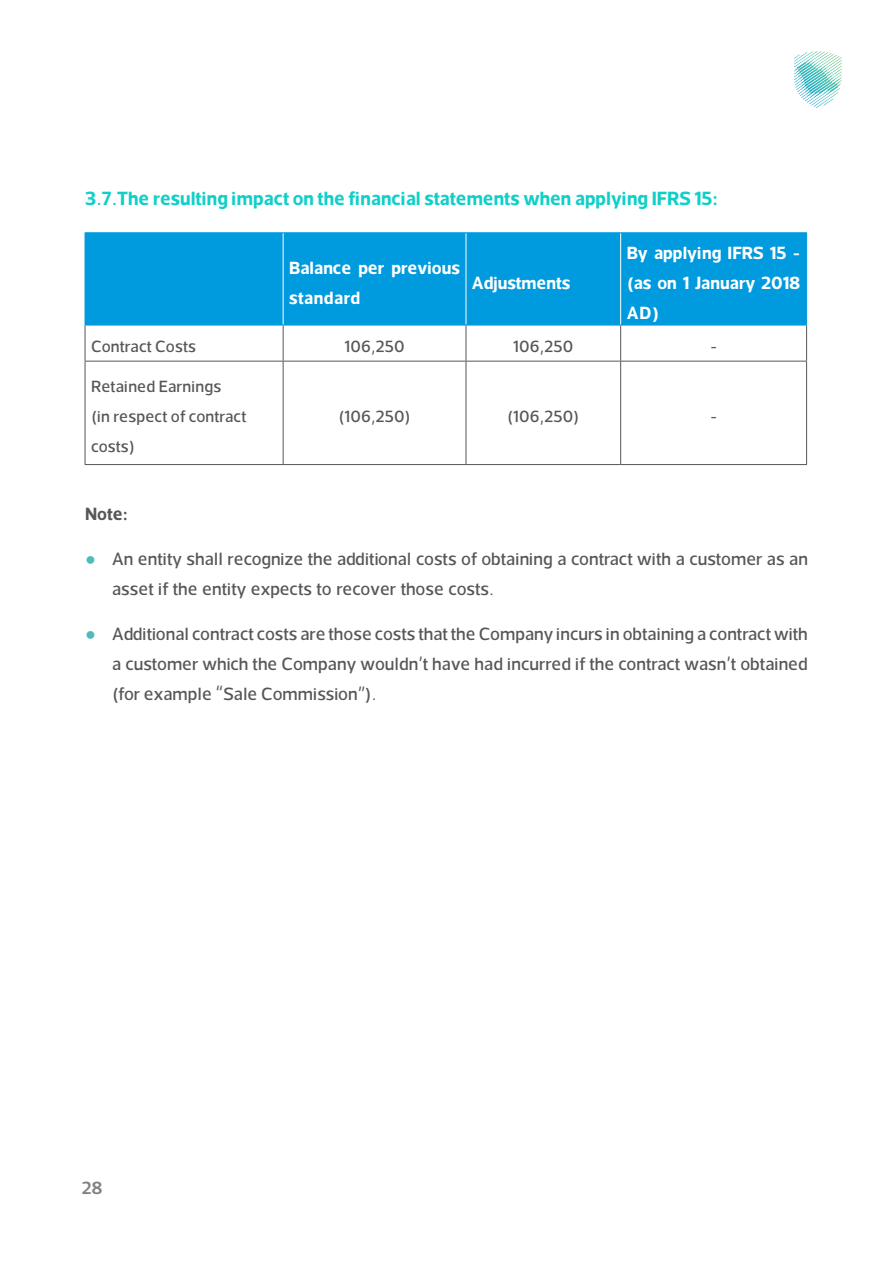
<style>
.page{position:relative;width:893px;height:1263px;background:#fff}
.page>*{position:absolute;margin:0;border:0;box-sizing:border-box;transform-origin:0 0}
.AQUA{font:700 19.5px "Somar";color:#10cfc9}
.t1{font:500 18px/30px "Somar";color:#575756}
.Body_text{font:700 18px/30px "Somar";color:#fff;text-align:justify}
.Body_text-2{font:700 18px "Somar";letter-spacing:.025em;color:#fff}
.AQUA-2{font:700 18px "Somar";color:#575756}
.t2{font:600 18px "Somar";color:#808285}
.t3{font:18px "Arial Narrow";color:#4fbbbd}
.Body_text-3{font:500 16.5px/30px "Somar";letter-spacing:.01em;color:#575756}
</style>
<div class="page">
<svg style="left:794px;top:51px;width:48px;height:57px"></svg>
<div style="left:86px;top:233px;width:720px;height:92px;background:#009ade"></div>
<hr style="left:283px;top:233px;width:1px;height:92px;background:#fff">
<hr style="left:466px;top:233px;width:1px;height:92px;background:#fff">
<hr style="left:620px;top:233px;width:1px;height:92px;background:#fff">
<hr style="left:283px;top:325px;width:1px;height:36px;background:#575756">
<hr style="left:466px;top:325px;width:1px;height:36px;background:#575756">
<hr style="left:620px;top:325px;width:1px;height:36px;background:#575756">
<hr style="left:806px;top:325px;width:1px;height:36px;background:#575756">
<hr style="left:283px;top:361px;width:1px;height:103px;background:#575756">
<hr style="left:466px;top:361px;width:1px;height:103px;background:#575756">
<hr style="left:620px;top:361px;width:1px;height:103px;background:#575756">
<hr style="left:806px;top:361px;width:1px;height:103px;background:#575756">
<hr style="left:85px;top:325px;width:1px;height:36px;background:#575756">
<hr style="left:85px;top:361px;width:198px;height:1px;background:#575756">
<hr style="left:85px;top:361px;width:1px;height:103px;background:#575756">
<hr style="left:283px;top:361px;width:183px;height:1px;background:#575756">
<hr style="left:466px;top:361px;width:155px;height:1px;background:#575756">
<hr style="left:621px;top:361px;width:186px;height:1px;background:#575756">
<hr style="left:85px;top:464px;width:198px;height:1px;background:#575756">
<hr style="left:283px;top:464px;width:183px;height:1px;background:#575756">
<hr style="left:466px;top:464px;width:155px;height:1px;background:#575756">
<hr style="left:621px;top:464px;width:186px;height:1px;background:#575756">
<hr style="left:85px;top:232px;width:198px;height:1px;background:#009ade">
<hr style="left:85px;top:233px;width:1px;height:92px;background:#009ade">
<hr style="left:283px;top:232px;width:183px;height:1px;background:#009ade">
<hr style="left:466px;top:232px;width:155px;height:1px;background:#009ade">
<hr style="left:621px;top:232px;width:186px;height:1px;background:#009ade">
<hr style="left:806px;top:233px;width:1px;height:92px;background:#009ade">
<hr style="left:85px;top:325px;width:198px;height:1px;background:#009ade">
<hr style="left:283px;top:325px;width:183px;height:1px;background:#009ade">
<hr style="left:466px;top:325px;width:155px;height:1px;background:#009ade">
<hr style="left:621px;top:325px;width:186px;height:1px;background:#009ade">
<p class="AQUA" style="left:85px;top:181px;width:634px">3.7.The resulting impact on the financial statements when applying IFRS 15:</p>
<p class="Body_text" style="left:627px;top:237px;width:175px">By applying IFRS 15 - (as on 1 January 2018<br>AD(</p>
<p class="Body_text-3" style="left:710px;top:331px;width:9px">-</p>
<p class="Body_text" style="left:289px;top:252px;width:172px">Balance per previous</p>
<p class="Body_text" style="left:472px;top:267px;width:100px">Adjustments</p>
<p class="Body_text-2" style="left:289px;top:281px;width:73px">standard</p>
<p class="Body_text-3" style="left:91px;top:331px;width:106px">Contract Costs</p>
<p class="Body_text-3" style="left:91px;top:371px;width:132px">Retained Earnings</p>
<p class="Body_text-3" style="left:91px;top:401px;width:157px">(in respect of contract costs(</p>
<p class="Body_text-3" style="left:710px;top:401px;width:9px">-</p>
<p class="Body_text-3" style="left:345px;top:331px;width:62px">106,250</p>
<p class="Body_text-3" style="left:513px;top:331px;width:62px">106,250</p>
<p class="Body_text-3" style="left:338px;top:401px;width:74px">)106,250(</p>
<p class="Body_text-3" style="left:507px;top:401px;width:74px">)106,250(</p>
<p class="AQUA-2" style="left:85px;top:497px;width:44px">Note:</p>
<p class="t1" style="left:112px;top:543px;width:697px">An entity shall recognize the additional costs of obtaining a contract with a customer as an</p>
<p class="t3" style="left:85px;top:545px;width:12px">●</p>
<p class="t3" style="left:85px;top:620px;width:12px">●</p>
<p class="t1" style="left:112px;top:573px;width:383px">asset if the entity expects to recover those costs.</p>
<p class="t1" style="left:112px;top:618px;width:697px">Additional contract costs are those costs that the Company incurs in obtaining a contract with</p>
<p class="t1" style="left:112px;top:648px;width:697px">a customer which the Company wouldn t’ have had incurred if the contract wasn t’ obtained (for example “Sale Commission .(“</p>
<p class="t2" style="left:82px;top:1172px;width:23px">28</p>
</div>
